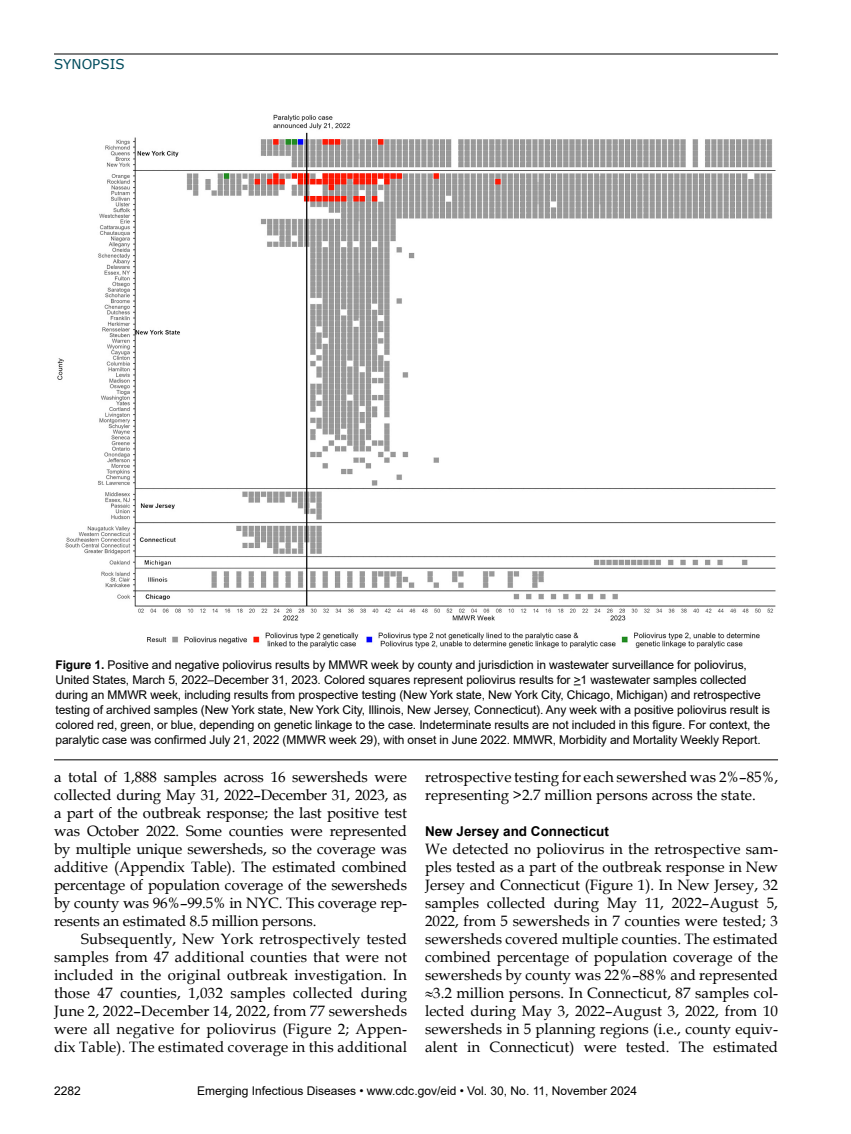
<style>
.page{position:relative;width:851px;height:1134px;background:#fff}
.page>*{position:absolute;margin:0;border:0;box-sizing:border-box;transform-origin:0 0}
.t1{font:15px/18px "Book Antiqua";color:#000;text-align:justify}
.t2{font:700 13.5px "Arial";color:#000}
.t3{font:13.5px "Verdana";color:#004c5d}
.t4{font:12px/15px "Arial";letter-spacing:-.01em;color:#000}
.s1{font-weight:700}
</style>
<div class="page">
<hr style="left:54px;top:54px;width:724px;height:1px;background:#000">
<img style="left:57px;top:114px;width:719px;height:534px">
<hr style="left:54px;top:759px;width:724px;height:1px;background:#000">
<p class="t3" style="left:54px;top:55px;width:72px">SYNOPSIS</p>
<p class="t4" style="left:55px;top:657px;width:716px"><span class="s1">Figure 1.</span> Positive and negative poliovirus results by MMWR week by county and jurisdiction in wastewater surveillance for poliovirus, United States, March 5, 2022–December 31, 2023. Colored squares represent poliovirus results for &gt;1 wastewater samples collected during an MMWR week, including results from prospective testing (New York state, New York City, Chicago, Michigan) and retrospective testing of archived samples (New York state, New York City, Illinois, New Jersey, Connecticut). Any week with a positive poliovirus result is colored red, green, or blue, depending on genetic linkage to the case. Indeterminate results are not included in this figure. For context, the paralytic case was confirmed July 21, 2022 (MMWR week 29), with onset in June 2022. MMWR, Morbidity and Mortality Weekly Report.</p>
<p class="t1" style="left:54px;top:767px;width:354px">a total of 1,888 samples across 16 sewersheds were collected during May 31, 2022–December 31, 2023, as a part of the outbreak response; the last positive test was October 2022. Some counties were represented by multiple unique sewersheds, so the coverage was additive (Appendix Table). The estimated combined percentage of population coverage of the sewersheds by county was 96%–99.5% in NYC. This coverage rep&shy;resents an estimated 8.5 million persons.</p>
<p class="t1" style="left:54px;top:929px;width:354px;text-indent:27px">Subsequently, New York retrospectively tested samples from 47 additional counties that were not included in the original outbreak investigation. In those 47 counties, 1,032 samples collected during June 2, 2022–December 14, 2022, from 77 sewersheds were all negative for poliovirus (Figure 2; Appen&shy;dix Table). The estimated coverage in this additional</p>
<p class="t1" style="left:425px;top:767px;width:354px">retrospective testing for each sewershed was 2%–85%, representing &gt;2.7 million persons across the state.</p>
<p class="t2" style="left:425px;top:821px;width:185px">New Jersey and Connecticut</p>
<p class="t1" style="left:425px;top:839px;width:354px">We detected no poliovirus in the retrospective sam&shy;ples tested as a part of the outbreak response in New Jersey and Connecticut (Figure 1). In New Jersey, 32 samples collected during May 11, 2022–August 5, 2022, from 5 sewersheds in 7 counties were tested; 3 sewersheds covered multiple counties. The estimated combined percentage of population coverage of the sewersheds by county was 22%–88% and represented ≈3.2 million persons. In Connecticut, 87 samples col&shy;lected during May 3, 2022–August 3, 2022, from 10 sewersheds in 5 planning regions (i.e., county equiv&shy;alent in Connecticut) were tested. The estimated</p>
<p class="t4" style="left:54px;top:1084px;width:28px">2282</p>
<p class="t4" style="left:197px;top:1084px;width:441px">Emerging Infectious Diseases • www.cdc.gov/eid • Vol. 30, No. 11, November 2024</p>
</div>
